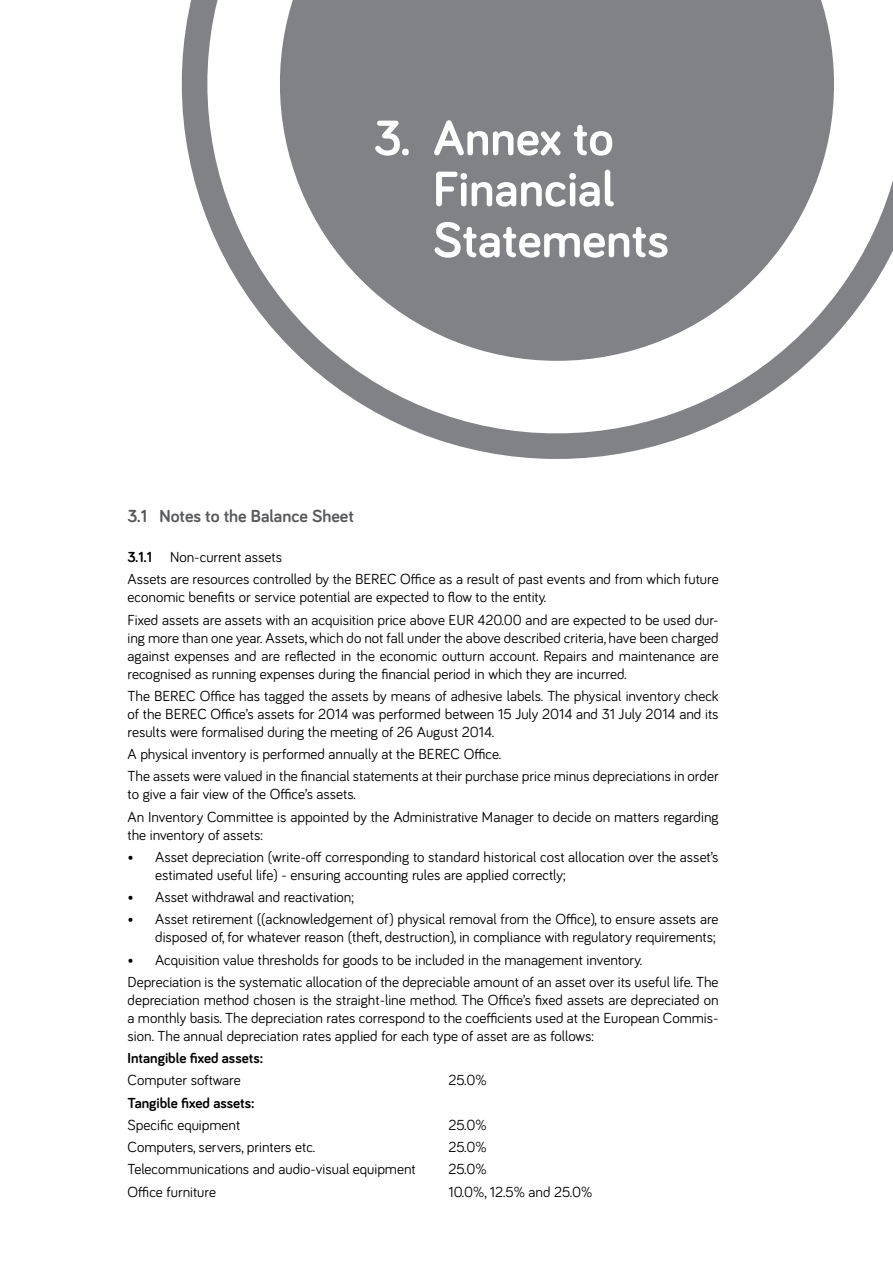
<style>
.page{position:relative;width:893px;height:1263px;background:#fff}
.page>*{position:absolute;margin:0;border:0;box-sizing:border-box;transform-origin:0 0}
.t1{font:700 51px/51px "Bariol";color:#fff}
.t2{font:700 18px "Bariol";color:#58595b}
.Texte_Normal{font:15px/18px "Bariol";color:#000}
.Texte_Normal-2{font:700 15px "Bariol";color:#000}
.s1{font-weight:700}
</style>
<div class="page">
<svg style="left:181px;top:0;width:712px;height:459px"></svg>
<svg style="left:249px;top:0;width:616px;height:392px;fill:#808285"></svg>
<p class="t1" style="left:433px;top:110px;width:237px;text-indent:-60px">3. Annex to<br>Financial<br>Statements</p>
<p class="t2" style="left:128px;top:504px;width:228px">3.1 Notes to the Balance Sheet</p>
<p class="Texte_Normal" style="left:128px;top:547px;width:156px"><span class="s1">3.1.1</span> Non-current assets</p>
<p class="Texte_Normal" style="left:128px;top:570px;width:593px">Assets are resources controlled by the BEREC Office as a result of past events and from which future economic benefits or service potential are expected to flow to the entity.</p>
<p class="Texte_Normal" style="left:128px;top:610px;width:593px;text-align:justify">Fixed assets are assets with an acquisition price above EUR 420.00 and are expected to be used dur&shy;ing more than one year. Assets, which do not fall under the above described criteria, have been charged against expenses and are reflected in the economic outturn account. Repairs and maintenance are recognised as running expenses during the financial period in which they are incurred.</p>
<p class="Texte_Normal" style="left:128px;top:686px;width:593px;text-align:justify">The BEREC Office has tagged the assets by means of adhesive labels. The physical inventory check of the BEREC Office’s assets for 2014 was performed between 15 July 2014 and 31 July 2014 and its results were formalised during the meeting of 26 August 2014.</p>
<p class="Texte_Normal" style="left:128px;top:744px;width:374px">A physical inventory is performed annually at the BEREC Office.</p>
<p class="Texte_Normal" style="left:128px;top:767px;width:593px">The assets were valued in the financial statements at their purchase price minus depreciations in order to give a fair view of the Office’s assets.</p>
<p class="Texte_Normal" style="left:128px;top:807px;width:593px">An Inventory Committee is appointed by the Administrative Manager to decide on matters regarding the inventory of assets:</p>
<p class="Texte_Normal" style="left:155px;top:847px;width:565px;text-indent:-28px">• Asset depreciation (write-off corresponding to standard historical cost allocation over the asset’s estimated useful life) - ensuring accounting rules are applied correctly;</p>
<p class="Texte_Normal" style="left:128px;top:887px;width:228px">• Asset withdrawal and reactivation;</p>
<p class="Texte_Normal" style="left:128px;top:910px;width:593px;text-align:right">• Asset retirement ((acknowledgement of) physical removal from the Office), to ensure assets are disposed of, for whatever reason (theft, destruction), in compliance with regulatory requirements;</p>
<p class="Texte_Normal" style="left:128px;top:950px;width:515px">• Acquisition value thresholds for goods to be included in the management inventory.</p>
<p class="Texte_Normal" style="left:128px;top:972px;width:593px;text-align:justify">Depreciation is the systematic allocation of the depreciable amount of an asset over its useful life. The depreciation method chosen is the straight-line method. The Office’s fixed assets are depreciated on a monthly basis. The depreciation rates correspond to the coefficients used at the European Commis&shy;sion. The annual depreciation rates applied for each type of asset are as follows:</p>
<p class="Texte_Normal-2" style="left:128px;top:1048px;width:137px">Intangible fixed assets:</p>
<p class="Texte_Normal" style="left:128px;top:1071px;width:115px">Computer software</p>
<p class="Texte_Normal" style="left:449px;top:1071px;width:40px">25.0%</p>
<p class="Texte_Normal-2" style="left:128px;top:1092px;width:129px">Tangible fixed assets:</p>
<p class="Texte_Normal" style="left:128px;top:1115px;width:114px">Specific equipment</p>
<p class="Texte_Normal" style="left:449px;top:1115px;width:40px">25.0%</p>
<p class="Texte_Normal" style="left:128px;top:1137px;width:188px">Computers, servers, printers etc.</p>
<p class="Texte_Normal" style="left:449px;top:1137px;width:40px">25.0%</p>
<p class="Texte_Normal" style="left:128px;top:1160px;width:290px">Telecommunications and audio-visual equipment</p>
<p class="Texte_Normal" style="left:449px;top:1160px;width:40px">25.0%</p>
<p class="Texte_Normal" style="left:128px;top:1182px;width:90px">Office furniture</p>
<p class="Texte_Normal" style="left:449px;top:1182px;width:145px">10.0%, 12.5% and 25.0%</p>
</div>
